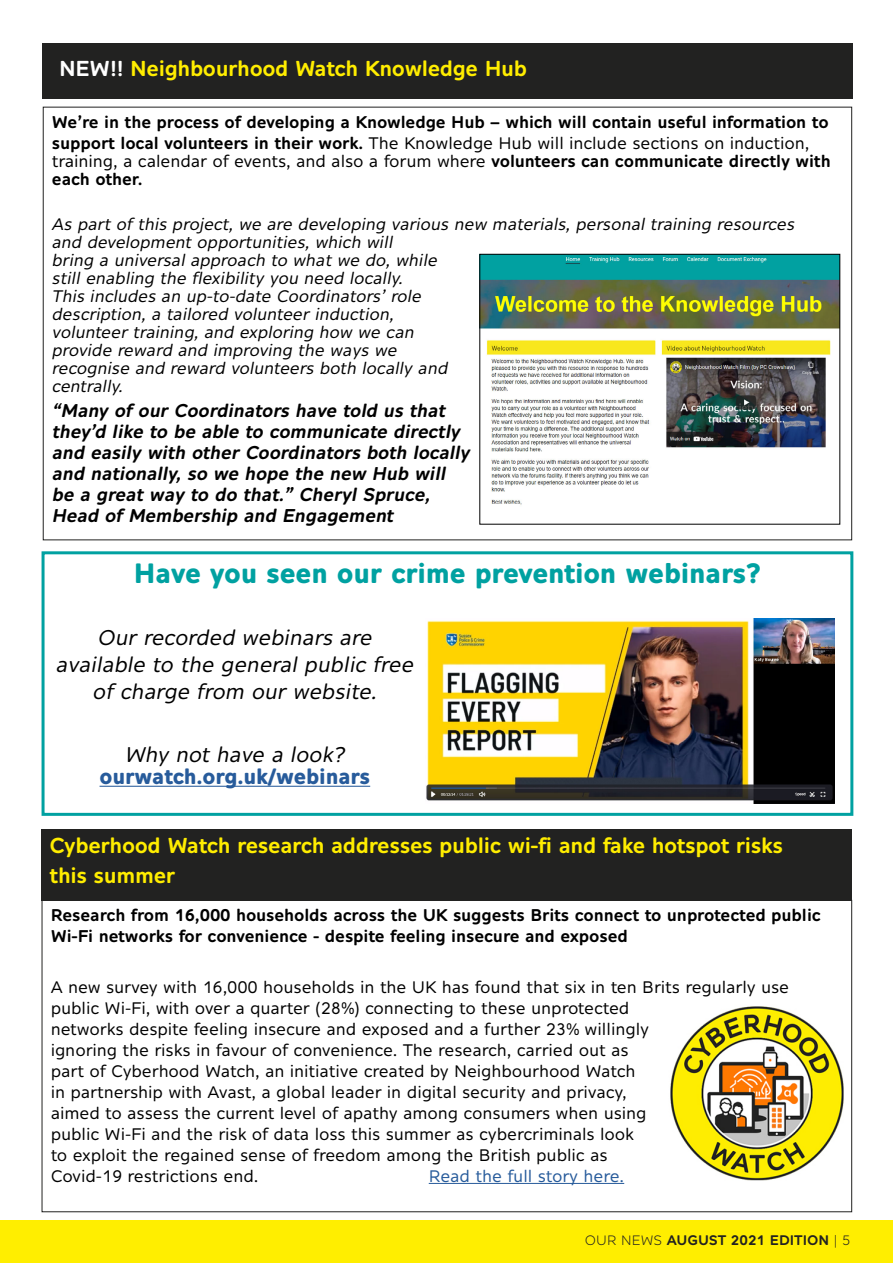
<style>
.page{position:relative;width:893px;height:1263px;background:#fff}
.page>*{position:absolute;margin:0;border:0;box-sizing:border-box;transform-origin:0 0}
.t1{font:700 27px "Alleyn";letter-spacing:-.01em;color:#00a1a1}
.t2{font:600 21px/30px "Alleyn";letter-spacing:-.02em;color:#ffed00}
.t3{font:italic 21px/27px "Alleyn";letter-spacing:-.01em;color:#000;text-align:center}
.t4{font:700 21px "Alleyn";letter-spacing:-.01em;color:#275b9b}
.t5{font:italic 600 18px/21px "Alleyn";letter-spacing:-.01em;color:#000}
.t6{font:16.5px/21px "Alleyn";letter-spacing:-.01em;color:#000}
.t7{font:italic 16.5px/18px "Alleyn";letter-spacing:-.01em;color:#000}
.t8{font:600 16.5px/21px "Alleyn";letter-spacing:-.01em;color:#000}
.t9{font:16.5px "Alleyn";letter-spacing:-.01em;color:#275b9b}
.t10{font:600 13.5px "Alleyn";color:#222221}
.s1{color:#fff}
.s2{font-weight:400}
</style>
<div class="page">
<div style="left:0;top:1220px;width:893px;height:43px;background:#fe0"></div>
<hr style="left:100px;top:786px;width:270px;height:1px;background:#275b9b">
<div style="left:42px;top:551px;width:811px;height:265px;border:3px solid #00a1a1"></div>
<hr style="left:429px;top:1183px;width:195px;height:1px;background:#275b9b">
<div style="left:41px;top:829px;width:811px;height:71px;background:#222221"></div>
<div style="left:42px;top:43px;width:811px;height:56px;background:#222221"></div>
<img style="left:670px;top:1006px;width:174px;height:175px">
<img style="left:482px;top:256px;width:356px;height:249px">
<div style="left:480px;top:254px;width:360px;height:270px;border:1px solid #000"></div>
<img style="left:426px;top:618px;width:409px;height:186px">
<p class="t2" style="left:59px;top:53px;width:469px"><span class="s1">NEW!!</span> Neighbourhood Watch Knowledge Hub</p>
<p class="t8" style="left:52px;top:111px;width:778px">We’re in the process of developing a Knowledge Hub – which will contain useful information to support local volunteers in their work. <span class="s2">The Knowledge Hub will include sections on induction,</span></p>
<p class="t8" style="left:52px;top:152px;width:780px;line-height:18px"><span class="s2">training, a calendar of events, and also a forum where</span> volunteers can communicate directly with each other.</p>
<p class="t7" style="left:52px;top:214px;width:744px">As part of this project, we are developing various new materials, personal training resources and development opportunities, which will<br>bring a universal approach to what we do, while<br>still enabling the flexibility you need locally.<br>This includes an up-to-date Coordinators’ role<br>description, a tailored volunteer induction,<br>volunteer training, and exploring how we can<br>provide reward and improving the ways we<br>recognise and reward volunteers both locally and<br>centrally.</p>
<p class="t5" style="left:52px;top:399px;width:419px">“Many of our Coordinators have told us that they’d like to be able to communicate directly and easily with other Coordinators both locally and nationally, so we hope the new Hub will be a great way to do that.” Cheryl Spruce, Head of Membership and Engagement</p>
<h1 class="t1" style="left:134px;top:556px;width:629px">Have you seen our crime prevention webinars?</h1>
<p class="t3" style="left:56px;top:624px;width:359px">Our recorded webinars are available to the general public free of charge from our website.</p>
<p class="t3" style="left:125px;top:740px;width:222px">Why not have a look?</p>
<p class="t4" style="left:100px;top:763px;width:272px">ourwatch.org.uk/webinars</p>
<p class="t2" style="left:50px;top:830px;width:735px">Cyberhood Watch research addresses public wi-fi and fake hotspot risks this summer</p>
<p class="t8" style="left:51px;top:904px;width:772px">Research from 16,000 households across the UK suggests Brits connect to unprotected public<br>Wi-Fi networks for convenience - despite feeling insecure and exposed</p>
<p class="t6" style="left:51px;top:976px;width:740px">A new survey with 16,000 households in the UK has found that six in ten Brits regularly use public Wi-Fi, with over a quarter (28%) connecting to these unprotected<br>networks despite feeling insecure and exposed and a further 23% willingly<br>ignoring the risks in favour of convenience. The research, carried out as<br>part of Cyberhood Watch, an initiative created by Neighbourhood Watch<br>in partnership with Avast, a global leader in digital security and privacy,<br>aimed to assess the current level of apathy among consumers when using<br>public Wi-Fi and the risk of data loss this summer as cybercriminals look<br>to exploit the regained sense of freedom among the British public as<br>Covid-19 restrictions end.</p>
<p class="t9" style="left:429px;top:1166px;width:197px">Read the full story here.</p>
<p class="t10" style="left:585px;top:1232px;width:267px"><span class="s2">OUR NEWS</span> AUGUST 2021 EDITION <span class="s2">| 5</span></p>
</div>
